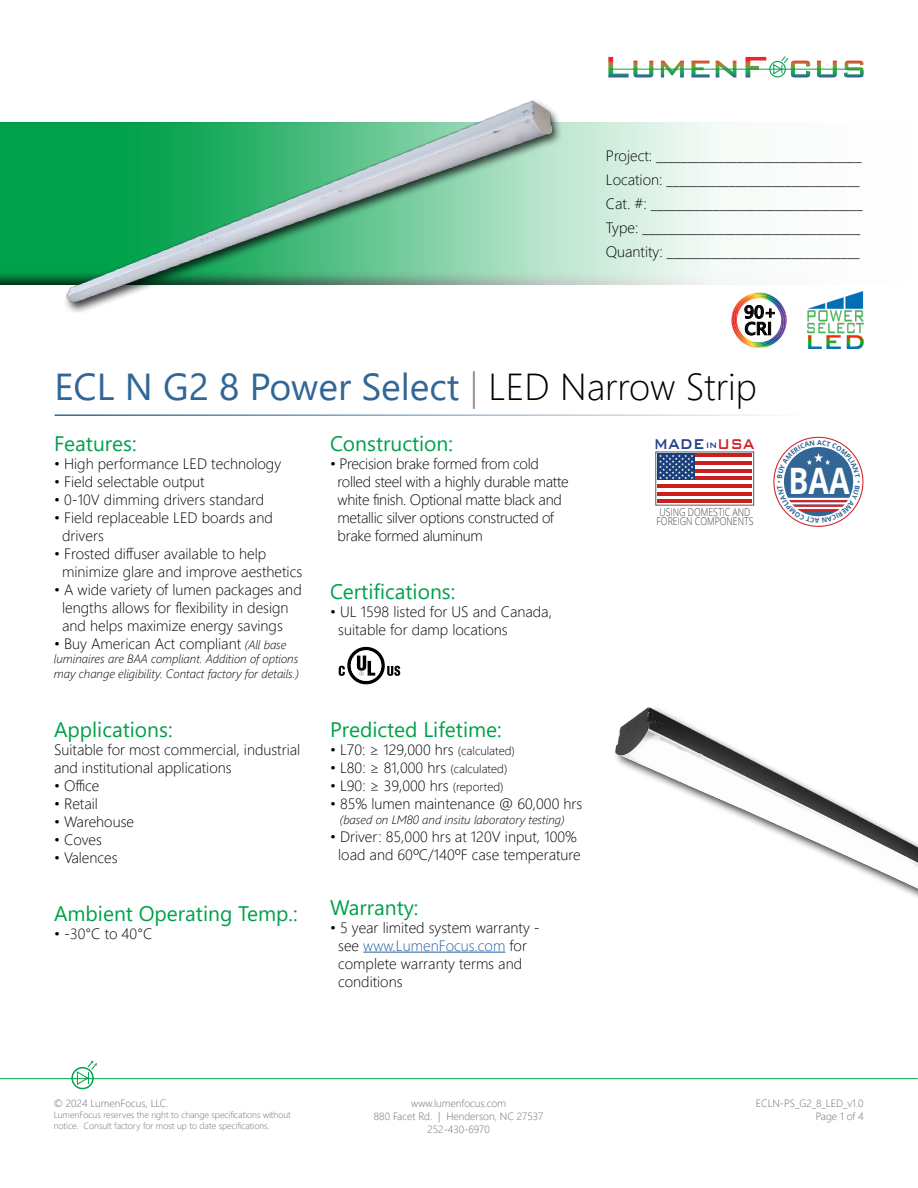
<style>
.page{position:relative;width:918px;height:1188px;background:#fff}
.page>*{position:absolute;margin:0;border:0;box-sizing:border-box;transform-origin:0 0}
.t1{font:37.5px "Segoe UI";color:#316696}
.t2{font:700 36.45px "Open Sans";color:#fff;scale:.82 1}
.t3{font:21px "Segoe UI";color:#00a14b}
.t4{font:500 19.05px "Bank Gothic BT";color:#24418f;scale:.81 1}
.t5{font:600 18px/16.5px "Segoe UI";color:#000}
.t6{font:300 15px/18px "Segoe UI";color:#000}
.t7{font:300 15px/18px "Segoe UI";letter-spacing:-.02em;color:#000}
.t8{font:italic 300 12px/14.4px "Segoe UI";color:#000}
.t9{font:300 10.8px/9.3px "Open Sans";color:#414042;scale:.82 1}
.t10{font:300 10.5px/12.6px "Segoe UI";color:#6d6e71;text-align:center}
.t11{font:300 9px/10.8px "Segoe UI";color:#6d6e71}
.s1{font-weight:300;color:#808285}
.s2{font-weight:300;color:#000}
.s3{font-style:italic;font-size:12px}
.s4{font-size:13.05px}
.s5{color:#d2232a}
.s6{font-size:12px}
.s7{color:#215e9e}
</style>
<div class="page">
<div style="left:655px;top:452px;width:99px;height:53px;border:1px solid #58595b"></div>
<hr style="left:657px;top:453px;width:95px;height:4px;background:#ca1f1d">
<hr style="left:657px;top:461px;width:95px;height:4px;background:#ca1f1d">
<hr style="left:657px;top:469px;width:95px;height:4px;background:#ca1f1d">
<svg style="left:695px;top:476px;width:57px;height:1px"></svg>
<hr style="left:657px;top:477px;width:95px;height:3px;background:#ca1f1d">
<hr style="left:657px;top:484px;width:95px;height:4px;background:#ca1f1d">
<hr style="left:657px;top:492px;width:95px;height:4px;background:#ca1f1d">
<svg style="left:657px;top:499px;width:95px;height:1px"></svg>
<hr style="left:657px;top:500px;width:95px;height:3px;background:#ca1f1d">
<div style="left:657px;top:453px;width:38px;height:27px;background:#1a3e7a"></div>
<svg style="left:659px;top:455px;width:34px;height:24px"></svg>
<div style="left:0;top:112px;width:918px;height:174px;background:#000;opacity:.75"></div>
<svg style="left:608px;top:57px;width:45px;height:20px"></svg>
<svg style="left:661px;top:61px;width:23px;height:16px"></svg>
<svg style="left:691px;top:61px;width:19px;height:16px"></svg>
<svg style="left:716px;top:61px;width:20px;height:16px"></svg>
<svg style="left:745px;top:57px;width:21px;height:20px"></svg>
<svg style="left:817px;top:61px;width:20px;height:16px"></svg>
<svg style="left:844px;top:61px;width:20px;height:16px"></svg>
<div style="left:769px;top:61px;width:17px;height:16px;border:1px solid #00a14b;border-radius:50%"></div>
<hr style="left:609px;top:69px;width:249px;height:1px;background:#00a14b">
<svg style="left:773px;top:56px;width:37px;height:21px"></svg>
<hr style="left:0;top:1078px;width:918px;height:1px;background:#00a14b">
<div style="left:71px;top:1067px;width:23px;height:22px;border:2px solid #00a14b;border-radius:50%"></div>
<svg style="left:76px;top:1060px;width:21px;height:25px"></svg>
<hr style="left:55px;top:414px;width:753px;height:2px;background:#316696">
<img style="left:22px;top:100px;width:575px;height:213px">
<hr style="left:363px;top:952px;width:142px;height:1px;background:#215e9e">
<svg style="left:339px;top:647px;width:61px;height:37px"></svg>
<img style="left:731px;top:293px;width:51px;height:55px">
<img style="left:807px;top:292px;width:57px;height:56px">
<img style="left:615px;top:707px;width:303px;height:191px">
<svg style="left:773px;top:436px;width:88px;height:91px"></svg>
<p class="t6" style="left:606px;top:143px;width:258px;line-height:24px">Project: _________________________________ Location: _______________________________ Cat. #: __________________________________ Type: ___________________________________ Quantity: _______________________________</p>
<p class="t5" style="left:744px;top:302px;width:34px">90+<br>CRI</p>
<h1 class="t1" style="left:55px;top:351px;width:704px">ECL N G2 8 Power Select <span class="s1">|</span> <span class="s2">LED Narrow Strip</span></h1>
<h3 class="t3" style="left:54px;top:424px;width:84px">Features:</h3>
<p class="t6" style="left:54px;top:453px;width:229px">• High performance LED technology</p>
<p class="t6" style="left:54px;top:471px;width:152px">• Field selectable output</p>
<p class="t6" style="left:54px;top:489px;width:212px">• 0-10V dimming drivers standard</p>
<p class="t6" style="left:62px;top:507px;width:212px;text-indent:-8px">• Field replaceable LED boards and drivers</p>
<p class="t6" style="left:62px;top:543px;width:241px;text-indent:-8px">• Frosted diffuser available to help minimize glare and improve aesthetics</p>
<p class="t6" style="left:62px;top:579px;width:241px;text-indent:-8px">• A wide variety of lumen packages and lengths allows for flexibility in design and helps maximize energy savings</p>
<p class="t6" style="left:54px;top:633px;width:234px">• Buy American Act compliant <span class="s3">(All base</span></p>
<p class="t8" style="left:54px;top:650px;width:247px">luminaires are BAA compliant. Addition of options may change eligibility. Contact factory for details.)</p>
<h3 class="t3" style="left:330px;top:424px;width:125px">Construction:</h3>
<p class="t7" style="left:338px;top:453px;width:233px;text-indent:-8px">• Precision brake formed from cold rolled steel with a highly durable matte white finish. Optional matte black and metallic silver options constructed of brake formed aluminum</p>
<p class="t4" style="left:654px;top:434px;width:126px">MADE<span class="s4">in</span><span class="s5">USA</span></p>
<p class="t9" style="left:657px;top:507px;width:120px">USING DOMESTIC AND<br>FOREIGN COMPONENTS</p>
<h3 class="t3" style="left:330px;top:572px;width:127px">Certifications:</h3>
<p class="t6" style="left:338px;top:601px;width:215px;text-indent:-8px">• UL 1598 listed for US and Canada, suitable for damp locations</p>
<h3 class="t3" style="left:54px;top:710px;width:120px">Applications:</h3>
<p class="t6" style="left:54px;top:739px;width:248px">Suitable for most commercial, industrial and institutional applications</p>
<p class="t6" style="left:54px;top:775px;width:47px">• Office</p>
<p class="t6" style="left:54px;top:793px;width:45px">• Retail</p>
<p class="t6" style="left:54px;top:811px;width:82px">• Warehouse</p>
<p class="t6" style="left:54px;top:829px;width:49px">• Coves</p>
<p class="t6" style="left:54px;top:847px;width:65px">• Valences</p>
<h3 class="t3" style="left:54px;top:894px;width:245px">Ambient Operating Temp.:</h3>
<p class="t6" style="left:54px;top:924px;width:100px">• -30°C to 40°C</p>
<h3 class="t3" style="left:330px;top:710px;width:173px">Predicted Lifetime:</h3>
<p class="t6" style="left:330px;top:739px;width:186px">• L70: ≥ 129,000 hrs <span class="s6">(calculated)</span></p>
<p class="t6" style="left:330px;top:757px;width:179px">• L80: ≥ 81,000 hrs <span class="s6">(calculated)</span></p>
<p class="t6" style="left:330px;top:775px;width:175px">• L90: ≥ 39,000 hrs <span class="s6">(reported)</span></p>
<p class="t6" style="left:330px;top:793px;width:254px">• 85% lumen maintenance @ 60,000 hrs</p>
<p class="t8" style="left:340px;top:810px;width:226px">(based on LM80 and insitu laboratory testing)</p>
<p class="t6" style="left:330px;top:826px;width:252px;text-align:center">• Driver: 85,000 hrs at 120V input, 100% load and 60ºC/140ºF case temperature</p>
<h3 class="t3" style="left:330px;top:888px;width:90px">Warranty:</h3>
<p class="t6" style="left:338px;top:917px;width:203px;text-indent:-8px">• 5 year limited system warranty - see <span class="s7">www.LumenFocus.com</span> for complete warranty terms and conditions</p>
<h2 class="t2" style="left:788px;top:455px;width:76px">BAA</h2>
<p class="t10" style="left:374px;top:1096px;width:171px">www.lumenfocus.com<br>880 Facet Rd. | Henderson, NC 27537<br>252-430-6970</p>
<p class="t10" style="left:54px;top:1096px;width:117px">© 2024 LumenFocus, LLC.</p>
<p class="t11" style="left:54px;top:1109px;width:239px">LumenFocus reserves the right to change specifications without notice. Consult factory for most up to date specifications.</p>
<p class="t10" style="left:756px;top:1096px;width:109px;text-align:right">ECLN-PS_G2_8_LED_v1.0<br>Page 1 of 4</p>
</div>
